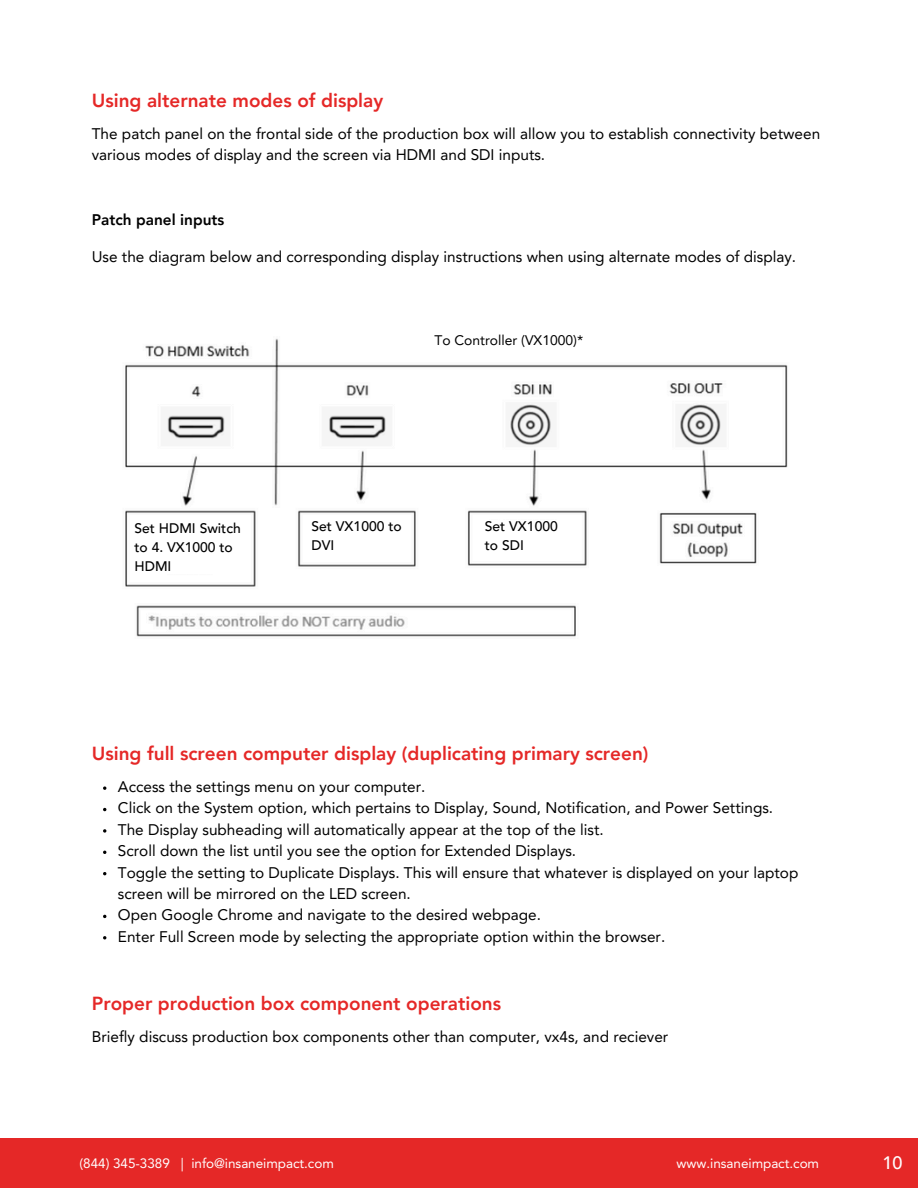
<style>
.page{position:relative;width:918px;height:1188px;background:#fff}
.page>*{position:absolute;margin:0;border:0;box-sizing:border-box;transform-origin:0 0}
.t1{font:800 18.9px "Avenir LT Pro";color:#e52827}
.t2{font:500 18px "Avenir LT Pro";color:#fff}
.t3{font:15.3px/21.3px "Avenir LT Pro";color:#000}
.t4{font:800 15.3px "Avenir LT Pro";color:#000}
.t5{font:500 13.8px/19.2px "Avenir LT Pro";color:#000}
.t6{font:13.8px "Avenir LT Pro";color:#000}
.t7{font:13.5px "Avenir";letter-spacing:-.005em;color:#fff}
</style>
<div class="page">
<img style="left:125px;top:338px;width:663px;height:299px">
<div style="left:0;top:1138px;width:918px;height:50px;background:#e52827"></div>
<div style="left:134px;top:517px;width:115px;height:57px;background:#fff"></div>
<svg style="left:103px;top:786px;width:3px;height:4px"></svg>
<svg style="left:103px;top:829px;width:3px;height:4px"></svg>
<div style="left:308px;top:517px;width:101px;height:44px;background:#fff"></div>
<div style="left:476px;top:520px;width:101px;height:37px;background:#fff"></div>
<div style="left:434px;top:325px;width:169px;height:36px;background:#fff"></div>
<h1 class="t1" style="left:92px;top:92px;width:293px">Using alternate modes of display</h1>
<h3 class="t3" style="left:92px;top:124px;width:730px">The patch panel on the frontal side of the production box will allow you to establish connectivity between various modes of display and the screen via HDMI and SDI inputs.</h3>
<h2 class="t4" style="left:92px;top:213px;width:134px">Patch panel inputs</h2>
<h3 class="t3" style="left:92px;top:248px;width:706px">Use the diagram below and corresponding display instructions when using alternate modes of display.</h3>
<p class="t6" style="left:434px;top:334px;width:150px">To Controller (VX1000)*</p>
<p class="t5" style="left:134px;top:520px;width:108px">Set HDMI Switch to 4. VX1000 to<br>HDMI</p>
<h1 class="t5" style="left:312px;top:518px;width:92px">Set VX1000 to<br>DVI</h1>
<h3 class="t5" style="left:485px;top:518px;width:74px">Set VX1000 to SDI</h3>
<p class="t1" style="left:92px;top:746px;width:558px">Using full screen computer display (duplicating primary screen)</p>
<h3 class="t3" style="left:118px;top:778px;width:309px">Access the settings menu on your computer.</h3>
<h2 class="t3" style="left:118px;top:799px;width:657px">Click on the System option, which pertains to Display, Sound, Notification, and Power Settings.</h2>
<h2 class="t3" style="left:118px;top:820px;width:487px">The Display subheading will automatically appear at the top of the list.</h2>
<h2 class="t3" style="left:118px;top:842px;width:460px">Scroll down the list until you see the option for Extended Displays.</h2>
<h1 class="t3" style="left:118px;top:863px;width:682px">Toggle the setting to Duplicate Displays. This will ensure that whatever is displayed on your laptop screen will be mirrored on the LED screen.</h1>
<p class="t3" style="left:118px;top:906px;width:425px">Open Google Chrome and navigate to the desired webpage.</p>
<p class="t3" style="left:118px;top:927px;width:549px">Enter Full Screen mode by selecting the appropriate option within the browser.</p>
<p class="t1" style="left:92px;top:996px;width:411px">Proper production box component operations</p>
<p class="t3" style="left:92px;top:1028px;width:578px">Briefly discuss production box components other than computer, vx4s, and reciever</p>
<p class="t7" style="left:80px;top:1153px;width:256px">(844) 345-3389 | info@insaneimpact.com</p>
<p class="t7" style="left:677px;top:1153px;width:144px">www.insaneimpact.com</p>
<p class="t2" style="left:882px;top:1156px;width:22px">10</p>
</div>
